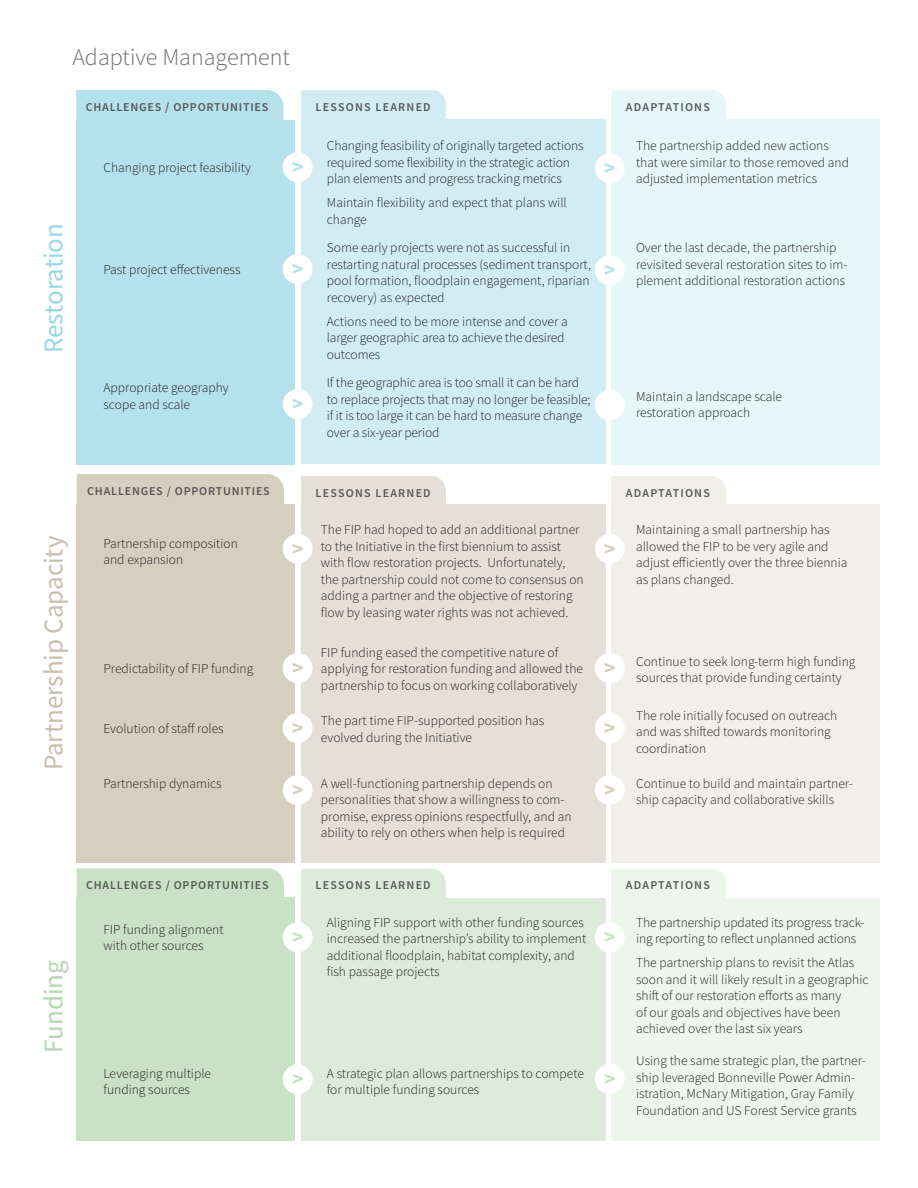
<style>
.page{position:relative;width:918px;height:1188px;background:#fff}
.page>*{position:absolute;margin:0;border:0;box-sizing:border-box;transform-origin:0 0}
.t1{font:27px "Source Sans Pro";color:#c7bfab}
.t2{font:27px "Source Sans Pro";letter-spacing:-.005em;color:#96d7e5}
.t3{font:27px "Source Sans Pro";color:#b4d7b1}
.t4{font:300 24px "Source Sans Pro";color:#6c6d70}
.t5{font:700 21.6px "Source Sans Pro";color:#d6cebf}
.t6{font:700 21.6px "Source Sans Pro";color:#b4e1ec}
.t7{font:700 21.6px "Source Sans Pro";color:#c9e1c5}
.t8{font:300 13.5px/16.5px "Source Sans Pro";color:#231f20}
.t9{font:600 12px "Source Sans Pro";letter-spacing:.1em;color:#57585a}
.t10{font:600 12px "Source Sans Pro";letter-spacing:.065em;color:#57585a}
</style>
<div class="page">
<div style="left:77px;top:868px;width:207px;height:29px;background:#c9e1c5"></div>
<div style="left:76px;top:90px;width:208px;height:33px;background:#b4e1ec"></div>
<div style="left:301px;top:90px;width:145px;height:30px;background:#d1edf3"></div>
<div style="left:611px;top:90px;width:115px;height:29px;background:#e7f6f8"></div>
<div style="left:77px;top:120px;width:218px;height:344px;background:#b4e1ec"></div>
<div style="left:301px;top:120px;width:305px;height:344px;background:#d1edf3"></div>
<div style="left:611px;top:119px;width:269px;height:345px;background:#e7f6f8"></div>
<div style="left:283px;top:152px;width:30px;height:30px;background:#fff;border-radius:50%"></div>
<div style="left:283px;top:254px;width:30px;height:30px;background:#fff;border-radius:50%"></div>
<div style="left:283px;top:389px;width:30px;height:30px;background:#fff;border-radius:50%"></div>
<div style="left:595px;top:153px;width:30px;height:30px;background:#fff;border-radius:50%"></div>
<div style="left:595px;top:255px;width:30px;height:30px;background:#fff;border-radius:50%"></div>
<div style="left:595px;top:390px;width:30px;height:30px;background:#fff;border-radius:50%"></div>
<div style="left:301px;top:476px;width:145px;height:29px;background:#e4e0d7"></div>
<div style="left:611px;top:476px;width:115px;height:29px;background:#f1efea"></div>
<div style="left:77px;top:505px;width:218px;height:358px;background:#d6cebf"></div>
<div style="left:301px;top:505px;width:305px;height:358px;background:#e4e0d7"></div>
<div style="left:611px;top:505px;width:269px;height:358px;background:#f1efea"></div>
<div style="left:283px;top:534px;width:30px;height:30px;background:#fff;border-radius:50%"></div>
<div style="left:283px;top:653px;width:30px;height:30px;background:#fff;border-radius:50%"></div>
<div style="left:283px;top:713px;width:30px;height:30px;background:#fff;border-radius:50%"></div>
<div style="left:283px;top:775px;width:30px;height:30px;background:#fff;border-radius:50%"></div>
<div style="left:595px;top:534px;width:30px;height:30px;background:#fff;border-radius:50%"></div>
<div style="left:595px;top:653px;width:30px;height:30px;background:#fff;border-radius:50%"></div>
<div style="left:595px;top:713px;width:30px;height:30px;background:#fff;border-radius:50%"></div>
<div style="left:595px;top:775px;width:30px;height:30px;background:#fff;border-radius:50%"></div>
<div style="left:301px;top:869px;width:145px;height:29px;background:#ddecda"></div>
<div style="left:611px;top:869px;width:115px;height:29px;background:#edf6eb"></div>
<div style="left:77px;top:897px;width:218px;height:243px;background:#c9e1c5"></div>
<div style="left:301px;top:898px;width:305px;height:242px;background:#ddecda"></div>
<div style="left:611px;top:898px;width:269px;height:242px;background:#edf6eb"></div>
<div style="left:283px;top:922px;width:30px;height:30px;background:#fff;border-radius:50%"></div>
<div style="left:283px;top:1064px;width:30px;height:30px;background:#fff;border-radius:50%"></div>
<div style="left:595px;top:922px;width:30px;height:30px;background:#fff;border-radius:50%"></div>
<div style="left:595px;top:1064px;width:30px;height:30px;background:#fff;border-radius:50%"></div>
<div style="left:77px;top:474px;width:207px;height:31px;background:#d6cebf"></div>
<p class="t4" style="left:72px;top:42px;width:219px">Adaptive Management</p>
<p class="t10" style="left:86px;top:99px;width:184px">CHALLENGES / OPPORTUNITIES</p>
<p class="t8" style="left:104px;top:159px;width:149px">Changing project feasibility</p>
<h3 class="t6" style="left:292px;top:152px;width:13px">&gt;</h3>
<p class="t2" style="left:36px;top:353px;width:131px;rotate:-90deg">Restoration</p>
<p class="t8" style="left:104px;top:261px;width:138px">Past project effectiveness</p>
<p class="t8" style="left:104px;top:380px;width:127px">Appropriate geography scope and scale</p>
<h3 class="t6" style="left:292px;top:254px;width:13px">&gt;</h3>
<h3 class="t6" style="left:292px;top:389px;width:13px">&gt;</h3>
<p class="t9" style="left:316px;top:99px;width:117px">LESSONS LEARNED</p>
<p class="t8" style="left:327px;top:137px;width:258px">Changing feasibility of originally targeted actions required some flexibility in the strategic action plan elements and progress tracking metrics</p>
<p class="t8" style="left:327px;top:194px;width:241px">Maintain flexibility and expect that plans will change</p>
<p class="t8" style="left:327px;top:239px;width:266px">Some early projects were not as successful in restarting natural processes (sediment transport, pool formation, floodplain engagement, riparian recovery) as expected</p>
<p class="t8" style="left:327px;top:313px;width:242px">Actions need to be more intense and cover a larger geographic area to achieve the desired outcomes</p>
<p class="t8" style="left:327px;top:374px;width:265px">If the geographic area is too small it can be hard to replace projects that may no longer be feasible; if it is too large it can be hard to measure change over a six-year period</p>
<h3 class="t6" style="left:604px;top:153px;width:13px">&gt;</h3>
<p class="t9" style="left:626px;top:99px;width:85px">ADAPTATIONS</p>
<p class="t8" style="left:636px;top:137px;width:214px">The partnership added new actions that were similar to those removed and adjusted implementation metrics</p>
<h3 class="t6" style="left:604px;top:255px;width:13px">&gt;</h3>
<p class="t8" style="left:636px;top:239px;width:213px">Over the last decade, the partnership revisited several restoration sites to im&shy;plement additional restoration actions</p>
<p class="t8" style="left:636px;top:388px;width:147px">Maintain a landscape scale restoration approach</p>
<p class="t1" style="left:36px;top:770px;width:236px;rotate:-90deg">Partnership Capacity</p>
<p class="t10" style="left:87px;top:483px;width:184px">CHALLENGES / OPPORTUNITIES</p>
<p class="t8" style="left:104px;top:535px;width:136px">Partnership composition and expansion</p>
<p class="t8" style="left:104px;top:660px;width:151px">Predictability of FIP funding</p>
<p class="t8" style="left:104px;top:720px;width:122px">Evolution of staff roles</p>
<p class="t8" style="left:104px;top:775px;width:120px">Partnership dynamics</p>
<p class="t3" style="left:36px;top:1053px;width:94px;rotate:-90deg">Funding</p>
<p class="t10" style="left:86px;top:877px;width:184px">CHALLENGES / OPPORTUNITIES</p>
<p class="t8" style="left:104px;top:921px;width:122px">FIP funding alignment with other sources</p>
<p class="t8" style="left:104px;top:1065px;width:109px">Leveraging multiple funding sources</p>
<h3 class="t5" style="left:292px;top:534px;width:13px">&gt;</h3>
<h3 class="t5" style="left:292px;top:653px;width:13px">&gt;</h3>
<h3 class="t5" style="left:292px;top:713px;width:13px">&gt;</h3>
<h3 class="t5" style="left:292px;top:775px;width:13px">&gt;</h3>
<p class="t9" style="left:316px;top:485px;width:117px">LESSONS LEARNED</p>
<p class="t8" style="left:321px;top:522px;width:264px">The FIP had hoped to add an additional partner to the Initiative in the first biennium to assist with flow restoration projects. Unfortunately, the partnership could not come to consensus on adding a partner and the objective of restoring flow by leasing water rights was not achieved.</p>
<p class="t8" style="left:321px;top:644px;width:264px">FIP funding eased the competitive nature of applying for restoration funding and allowed the partnership to focus on working collaboratively</p>
<p class="t8" style="left:321px;top:713px;width:225px">The part time FIP-supported position has evolved during the Initiative</p>
<p class="t8" style="left:321px;top:775px;width:252px">A well-functioning partnership depends on personalities that show a willingness to com&shy;promise, express opinions respectfully, and an ability to rely on others when help is required</p>
<h3 class="t5" style="left:604px;top:534px;width:13px">&gt;</h3>
<p class="t9" style="left:626px;top:485px;width:85px">ADAPTATIONS</p>
<p class="t8" style="left:636px;top:522px;width:213px">Maintaining a small partnership has allowed the FIP to be very agile and adjust efficiently over the three biennia as plans changed.</p>
<h3 class="t5" style="left:604px;top:653px;width:13px">&gt;</h3>
<h3 class="t5" style="left:604px;top:713px;width:13px">&gt;</h3>
<p class="t5" style="left:604px;top:775px;width:13px">&gt;</p>
<p class="t8" style="left:636px;top:653px;width:221px">Continue to seek long-term high funding sources that provide funding certainty</p>
<p class="t8" style="left:636px;top:707px;width:203px">The role initially focused on outreach and was shifted towards monitoring coordination</p>
<p class="t8" style="left:636px;top:775px;width:218px">Continue to build and maintain partner&shy;ship capacity and collaborative skills</p>
<h3 class="t7" style="left:292px;top:922px;width:13px">&gt;</h3>
<p class="t9" style="left:316px;top:877px;width:117px">LESSONS LEARNED</p>
<p class="t8" style="left:327px;top:914px;width:261px">Aligning FIP support with other funding sources increased the partnership’s ability to implement additional floodplain, habitat complexity, and fish passage projects</p>
<h3 class="t7" style="left:292px;top:1064px;width:13px">&gt;</h3>
<p class="t8" style="left:327px;top:1065px;width:259px">A strategic plan allows partnerships to compete for multiple funding sources</p>
<h3 class="t7" style="left:604px;top:922px;width:13px">&gt;</h3>
<h3 class="t7" style="left:604px;top:1064px;width:13px">&gt;</h3>
<p class="t9" style="left:626px;top:877px;width:85px">ADAPTATIONS</p>
<p class="t8" style="left:636px;top:914px;width:230px">The partnership updated its progress track&shy;ing reporting to reflect unplanned actions</p>
<p class="t8" style="left:636px;top:954px;width:234px">The partnership plans to revisit the Atlas soon and it will likely result in a geographic shift of our restoration efforts as many<br>of our goals and objectives have been achieved over the last six years</p>
<p class="t8" style="left:636px;top:1052px;width:231px">Using the same strategic plan, the partner&shy;ship leveraged Bonneville Power Admin&shy;istration, McNary Mitigation, Gray Family Foundation and US Forest Service grants</p>
</div>
